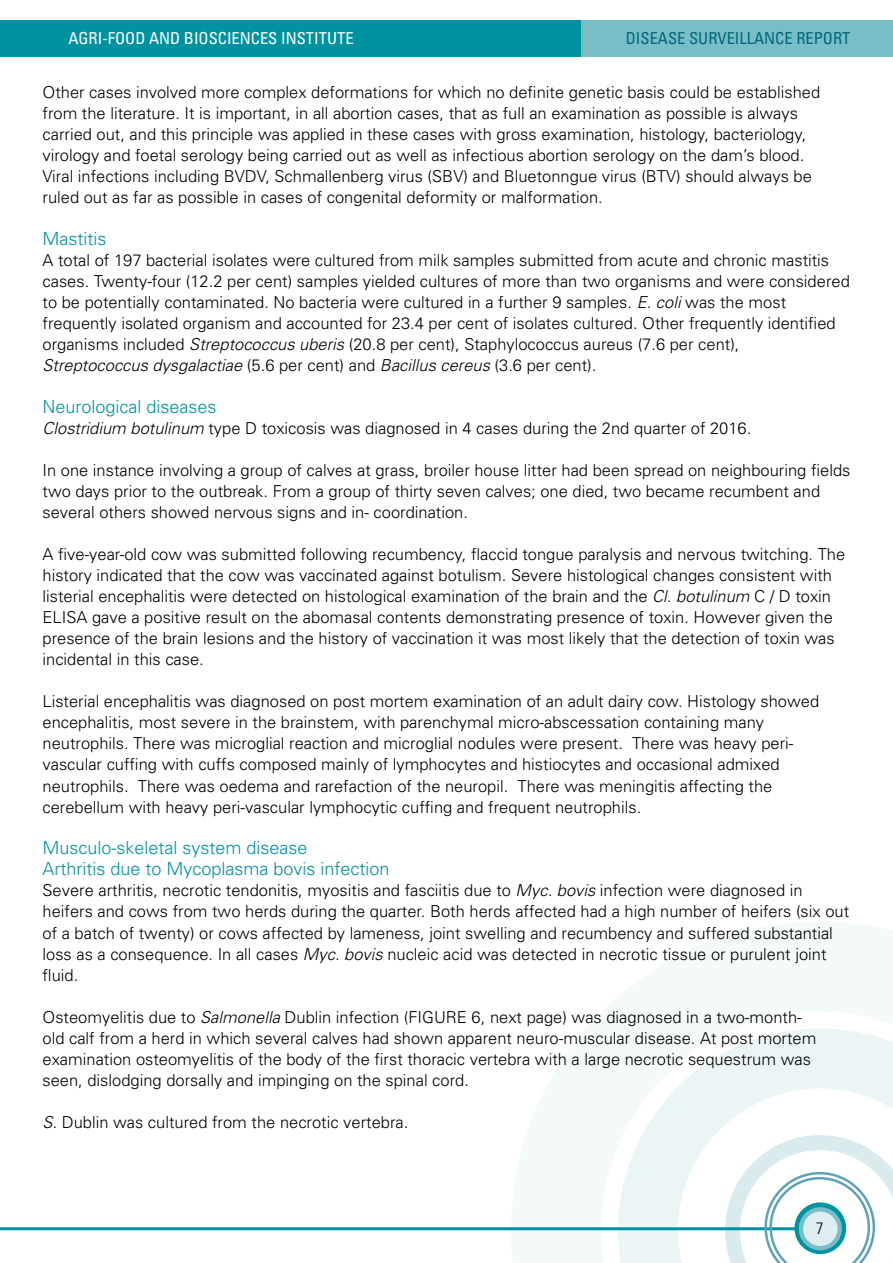
<style>
.page{position:relative;width:893px;height:1263px;background:#fff}
.page>*{position:absolute;margin:0;border:0;box-sizing:border-box;transform-origin:0 0}
.t1{font:300 18px/21px "Univers";color:#00929f}
.t2{font:300 16.5px/21px "Univers";color:#000}
.t3{font:condensed 16.5px "Univers";color:#fff}
.t4{font:condensed 16.5px "Univers";color:#00687c}
.t5{font:300 condensed 16.5px "Univers";color:#000}
.s1{font-style:italic}
</style>
<div class="page">
<svg style="left:511px;top:922px;width:382px;height:341px"></svg>
<hr style="left:0;top:1227px;width:833px;height:3px;background:#00929f">
<div style="left:0;top:20px;width:582px;height:36px;background:#00929f"></div>
<div style="left:582px;top:20px;width:311px;height:36px;background:#79bec7"></div>
<svg style="left:725px;top:1135px;width:168px;height:128px"></svg>
<p class="t3" style="left:68px;top:28px;width:287px">AGRI-FOOD AND BIOSCIENCES INSTITUTE</p>
<p class="t4" style="left:626px;top:28px;width:226px">DISEASE SURVEILLANCE REPORT</p>
<p class="t2" style="left:43px;top:82px;width:779px">Other cases involved more complex deformations for which no definite genetic basis could be established from the literature. It is important, in all abortion cases, that as full an examination as possible is always carried out, and this principle was applied in these cases with gross examination, histology, bacteriology, virology and foetal serology being carried out as well as infectious abortion serology on the dam’s blood.<br>Viral infections including BVDV, Schmallenberg virus (SBV) and Bluetonngue virus (BTV) should always be ruled out as far as possible in cases of congenital deformity or malformation.</p>
<p class="t1" style="left:43px;top:228px;width:65px">Mastitis</p>
<p class="t2" style="left:43px;top:250px;width:809px">A total of 197 bacterial isolates were cultured from milk samples submitted from acute and chronic mastitis cases. Twenty-four (12.2 per cent) samples yielded cultures of more than two organisms and were considered to be potentially contaminated. No bacteria were cultured in a further 9 samples. <span class="s1">E. coli</span> was the most frequently isolated organism and accounted for 23.4 per cent of isolates cultured. Other frequently identified organisms included <span class="s1">Streptococcus uberis</span> (20.8 per cent), Staphylococcus aureus (7.6 per cent),<br><span class="s1">Streptococcus dysgalactiae</span> (5.6 per cent) and <span class="s1">Bacillus cereus</span> (3.6 per cent).</p>
<p class="t1" style="left:43px;top:396px;width:176px">Neurological diseases</p>
<p class="t2" style="left:43px;top:418px;width:710px"><span class="s1">Clostridium botulinum</span> type D toxicosis was diagnosed in 4 cases during the 2nd quarter of 2016.</p>
<p class="t2" style="left:43px;top:460px;width:809px">In one instance involving a group of calves at grass, broiler house litter had been spread on neighbouring fields two days prior to the outbreak. From a group of thirty seven calves; one died, two became recumbent and several others showed nervous signs and in- coordination.</p>
<p class="t2" style="left:43px;top:544px;width:804px">A five-year-old cow was submitted following recumbency, flaccid tongue paralysis and nervous twitching. The history indicated that the cow was vaccinated against botulism. Severe histological changes consistent with listerial encephalitis were detected on histological examination of the brain and the <span class="s1">Cl. botulinum</span> C / D toxin ELISA gave a positive result on the abomasal contents demonstrating presence of toxin. However given the presence of the brain lesions and the history of vaccination it was most likely that the detection of toxin was incidental in this case.</p>
<p class="t2" style="left:43px;top:691px;width:778px">Listerial encephalitis was diagnosed on post mortem examination of an adult dairy cow. Histology showed encephalitis, most severe in the brainstem, with parenchymal micro-abscessation containing many neutrophils. There was microglial reaction and microglial nodules were present. There was heavy peri&shy;vascular cuffing with cuffs composed mainly of lymphocytes and histiocytes and occasional admixed neutrophils. There was oedema and rarefaction of the neuropil. There was meningitis affecting the cerebellum with heavy peri-vascular lymphocytic cuffing and frequent neutrophils.</p>
<p class="t1" style="left:43px;top:837px;width:349px">Musculo-skeletal system disease<br>Arthritis due to Mycoplasma bovis infection</p>
<p class="t2" style="left:43px;top:880px;width:808px">Severe arthritis, necrotic tendonitis, myositis and fasciitis due to <span class="s1">Myc. bovis</span> infection were diagnosed in heifers and cows from two herds during the quarter. Both herds affected had a high number of heifers (six out of a batch of twenty) or cows affected by lameness, joint swelling and recumbency and suffered substantial loss as a consequence. In all cases <span class="s1">Myc. bovis</span> nucleic acid was detected in necrotic tissue or purulent joint fluid.</p>
<p class="t2" style="left:43px;top:1006px;width:775px">Osteomyelitis due to <span class="s1">Salmonella</span> Dublin infection (FIGURE 6, next page) was diagnosed in a two-month&shy;old calf from a herd in which several calves had shown apparent neuro-muscular disease. At post mortem examination osteomyelitis of the body of the first thoracic vertebra with a large necrotic sequestrum was seen, dislodging dorsally and impinging on the spinal cord.</p>
<p class="t2" style="left:43px;top:1111px;width:367px"><span class="s1">S.</span> Dublin was cultured from the necrotic vertebra.</p>
<p class="t5" style="left:816px;top:1218px;width:9px">7</p>
</div>
